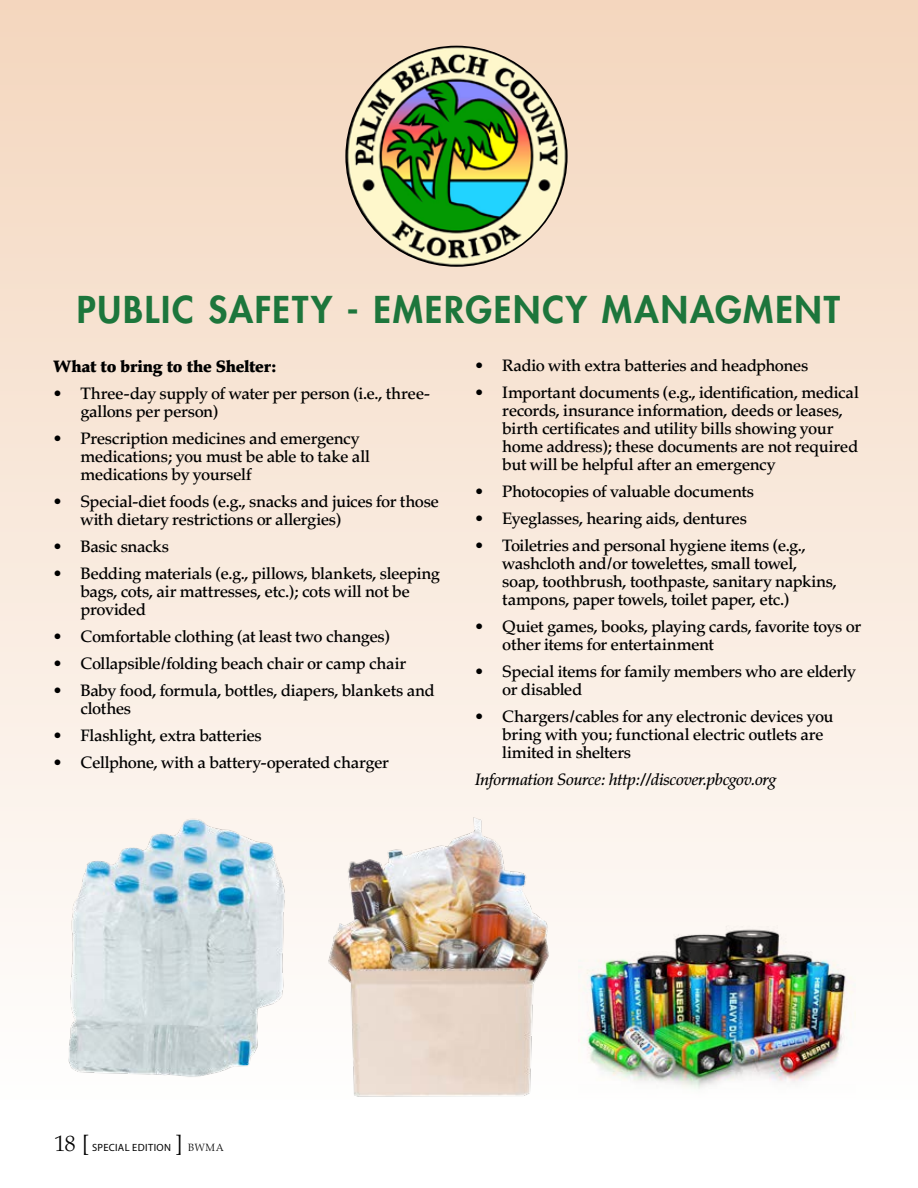
<style>
.page{position:relative;width:918px;height:1188px;background:#fff}
.page>*{position:absolute;margin:0;border:0;box-sizing:border-box;transform-origin:0 0}
.t1{font:800 36px "Futura";letter-spacing:.05em;color:#1d763c}
.t2{font:500 16.5px/18px "Palatino";letter-spacing:-.025em;color:#000}
.t3{font:italic 500 16.5px "Palatino";letter-spacing:-.025em;color:#000}
.t4{font:900 16.5px "Palatino";letter-spacing:-.02em;color:#000}
.t5{font:10.5px "Myriad";letter-spacing:.03em;color:#000}
.s1{font-family:"Palatino";font-weight:300;font-size:22.5px}
.s2{font-family:"Palatino";font-weight:300}
</style>
<div class="page">
<div style="left:0;top:0;width:918px;height:1100px;background:linear-gradient(to bottom,#f4d6be,#fefefe)"></div>
<img style="left:346px;top:46px;width:221px;height:220px">
<img style="left:53px;top:811px;width:246px;height:277px">
<img style="left:326px;top:817px;width:236px;height:283px">
<img style="left:579px;top:909px;width:276px;height:191px">
<h1 class="t1" style="left:77px;top:287px;width:764px">PUBLIC SAFETY - EMERGENCY MANAGMENT</h1>
<p class="t4" style="left:53px;top:356px;width:224px">What to bring to the Shelter:</p>
<p class="t2" style="left:80px;top:384px;width:351px;text-indent:-27px">• Three-day supply of water per person (i.e., three&shy;gallons per person)</p>
<p class="t2" style="left:80px;top:429px;width:291px;text-indent:-27px">• Prescription medicines and emergency medications; you must be able to take all medications by yourself</p>
<p class="t2" style="left:80px;top:492px;width:360px;text-indent:-27px">• Special-diet foods (e.g., snacks and juices for those with dietary restrictions or allergies)</p>
<p class="t2" style="left:53px;top:537px;width:117px">• Basic snacks</p>
<p class="t2" style="left:80px;top:564px;width:361px;text-indent:-27px">• Bedding materials (e.g., pillows, blankets, sleeping bags, cots, air mattresses, etc.); cots will not be provided</p>
<p class="t2" style="left:53px;top:627px;width:338px">• Comfortable clothing (at least two changes)</p>
<p class="t2" style="left:53px;top:654px;width:354px">• Collapsible/folding beach chair or camp chair</p>
<p class="t2" style="left:80px;top:681px;width:356px;text-indent:-27px">• Baby food, formula, bottles, diapers, blankets and clothes</p>
<p class="t2" style="left:53px;top:726px;width:210px">• Flashlight, extra batteries</p>
<p class="t2" style="left:53px;top:753px;width:337px">• Cellphone, with a battery-operated charger</p>
<p class="t2" style="left:475px;top:357px;width:335px">• Radio with extra batteries and headphones</p>
<p class="t2" style="left:502px;top:384px;width:358px;text-indent:-27px">• Important documents (e.g., identification, medical records, insurance information, deeds or leases, birth certificates and utility bills showing your home address); these documents are not required but will be helpful after an emergency</p>
<p class="t2" style="left:475px;top:483px;width:280px">• Photocopies of valuable documents</p>
<p class="t2" style="left:475px;top:510px;width:273px">• Eyeglasses, hearing aids, dentures</p>
<p class="t2" style="left:502px;top:537px;width:336px;text-indent:-27px">• Toiletries and personal hygiene items (e.g., washcloth and/or towelettes, small towel, soap, toothbrush, toothpaste, sanitary napkins, tampons, paper towels, toilet paper, etc.)</p>
<p class="t2" style="left:502px;top:618px;width:360px;text-indent:-27px">• Quiet games, books, playing cards, favorite toys or other items for entertainment</p>
<p class="t2" style="left:502px;top:663px;width:355px;text-indent:-27px">• Special items for family members who are elderly or disabled</p>
<p class="t2" style="left:502px;top:708px;width:333px;text-indent:-27px">• Chargers/cables for any electronic devices you bring with you; functional electric outlets are limited in shelters</p>
<p class="t3" style="left:475px;top:770px;width:303px">Information Source: http://discover.pbcgov.org</p>
<p class="t5" style="left:54px;top:1142px;width:171px"><span class="s1">18 [</span> SPECIAL EDITION <span class="s1">]</span> <span class="s2">BWMA</span></p>
</div>
